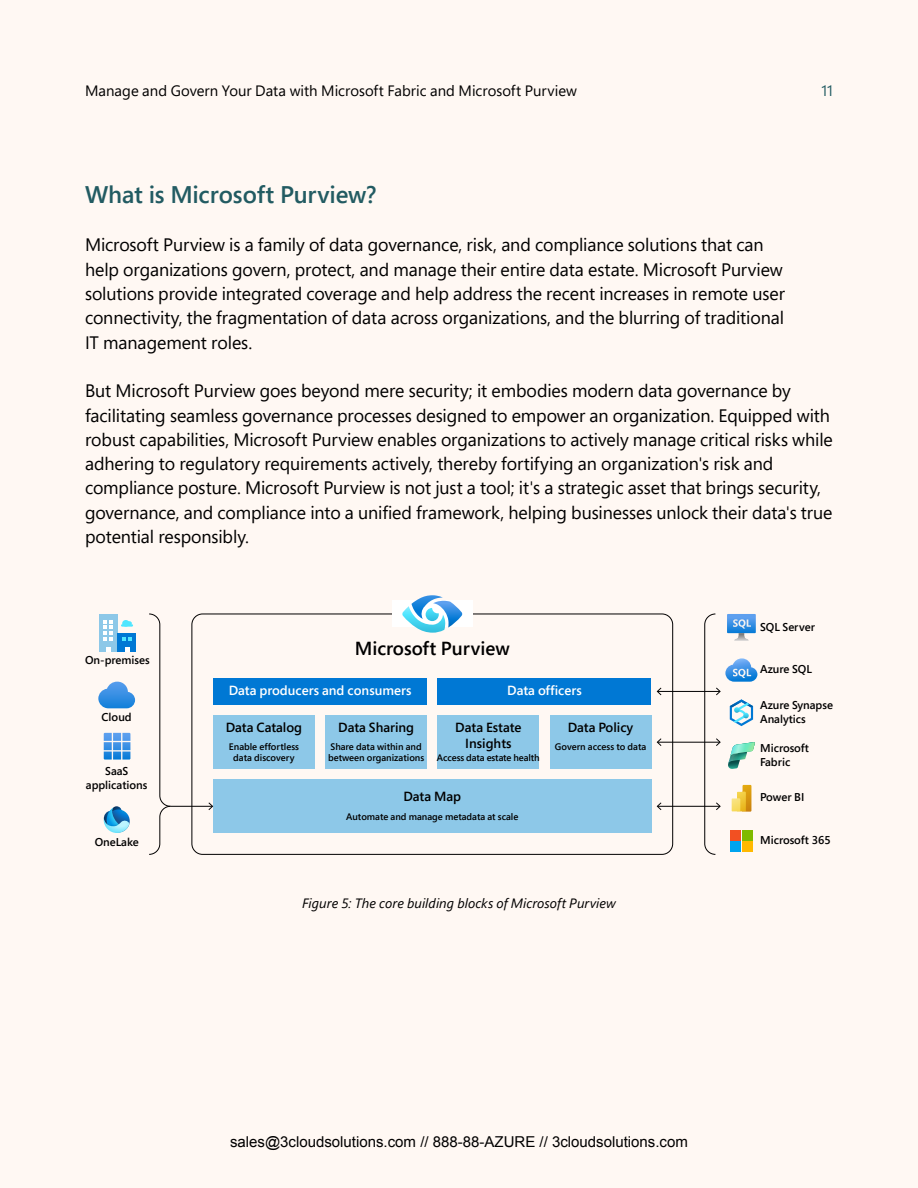
<style>
.page{position:relative;width:918px;height:1188px;background:#fff8f3}
.page>*{position:absolute;margin:0;border:0;box-sizing:border-box;transform-origin:0 0}
.Head_2{font:600 24px "Segoe Pro";letter-spacing:-.005em;color:#225b62}
.t1{font:600 18.9px "Segoe Pro";color:#000}
.Paragraph{font:18px/24.3px "Segoe Pro";letter-spacing:-.005em;color:#000}
.t2{font:15px "Segoe Pro";color:#000}
.t3{font:15px "Arial";color:#000}
.t4{font:15px "Segoe Pro";color:#225b62}
.t5{font:italic 13.5px "Segoe Pro";letter-spacing:.005em;color:#000}
.t6{font:600 13.2px/15.9px "Segoe Pro";color:#000;text-align:center}
.t7{font:600 13.2px "Segoe Pro";color:#fff}
.t8{font:600 11.25px/13.5px "Segoe Pro";color:#000}
.t9{font:600 9.45px/11.2px "Segoe Pro";color:#000;text-align:center}
</style>
<div class="page">
<img style="left:99px;top:600px;width:659px;height:253px">
<div style="left:99px;top:614px;width:18px;height:37px;background:#8dc8e8"></div>
<div style="left:117px;top:633px;width:19px;height:18px;background:#0078d4"></div>
<svg style="left:103px;top:620px;width:10px;height:21px"></svg>
<svg style="left:106px;top:647px;width:5px;height:4px"></svg>
<svg style="left:122px;top:637px;width:10px;height:4px"></svg>
<svg style="left:125px;top:647px;width:4px;height:4px"></svg>
<svg style="left:121px;top:621px;width:12px;height:6px"></svg>
<svg style="left:98px;top:682px;width:37px;height:26px"></svg>
<svg style="left:103px;top:806px;width:26px;height:28px"></svg>
<div style="left:213px;top:678px;width:214px;height:27px;background:#0078d4"></div>
<div style="left:438px;top:678px;width:213px;height:27px;background:#0078d4"></div>
<div style="left:213px;top:715px;width:102px;height:54px;background:#8dc8e8"></div>
<div style="left:325px;top:715px;width:102px;height:54px;background:#8dc8e8"></div>
<div style="left:438px;top:715px;width:101px;height:54px;background:#8dc8e8"></div>
<div style="left:550px;top:715px;width:101px;height:54px;background:#8dc8e8"></div>
<div style="left:213px;top:780px;width:438px;height:53px;background:#8dc8e8"></div>
<div style="left:191px;top:614px;width:482px;height:241px;border:1px solid #000;border-radius:11px"></div>
<div style="left:392px;top:601px;width:80px;height:26px;background:#fff"></div>
<svg style="left:402px;top:595px;width:61px;height:38px"></svg>
<svg style="left:148px;top:613px;width:23px;height:242px"></svg>
<hr style="left:171px;top:806px;width:41px;height:1px;background:#000">
<svg style="left:208px;top:802px;width:5px;height:8px"></svg>
<hr style="left:658px;top:691px;width:62px;height:1px;background:#000">
<svg style="left:657px;top:688px;width:4px;height:7px"></svg>
<hr style="left:658px;top:742px;width:62px;height:1px;background:#000">
<svg style="left:657px;top:738px;width:4px;height:8px"></svg>
<hr style="left:658px;top:806px;width:62px;height:1px;background:#000">
<svg style="left:657px;top:802px;width:4px;height:8px"></svg>
<svg style="left:104px;top:733px;width:26px;height:27px"></svg>
<svg style="left:704px;top:613px;width:53px;height:242px"></svg>
<p class="t2" style="left:85px;top:81px;width:493px">Manage and Govern Your Data with Microsoft Fabric and Microsoft Purview</p>
<p class="t4" style="left:822px;top:81px;width:13px">11</p>
<p class="Head_2" style="left:85px;top:178px;width:293px">What is Microsoft Purview?</p>
<p class="Paragraph" style="left:85px;top:233px;width:701px">Microsoft Purview is a family of data governance, risk, and compliance solutions that can help organizations govern, protect, and manage their entire data estate. Microsoft Purview solutions provide integrated coverage and help address the recent increases in remote user connectivity, the fragmentation of data across organizations, and the blurring of traditional IT management roles.</p>
<p class="Paragraph" style="left:85px;top:378px;width:749px">But Microsoft Purview goes beyond mere security; it embodies modern data governance by facilitating seamless governance processes designed to empower an organization. Equipped with robust capabilities, Microsoft Purview enables organizations to actively manage critical risks while adhering to regulatory requirements actively, thereby fortifying an organization's risk and compliance posture. Microsoft Purview is not just a tool; it's a strategic asset that brings security, governance, and compliance into a unified framework, helping businesses unlock their data's true potential responsibly.</p>
<p class="t8" style="left:85px;top:653px;width:66px">On-premises</p>
<p class="t8" style="left:102px;top:710px;width:32px">Cloud</p>
<p class="t8" style="left:86px;top:764px;width:63px;text-align:center">SaaS applications</p>
<p class="t8" style="left:95px;top:835px;width:46px">OneLake</p>
<p class="t1" style="left:355px;top:636px;width:156px">Microsoft Purview</p>
<p class="t7" style="left:229px;top:681px;width:184px">Data producers and consumers</p>
<p class="t7" style="left:507px;top:681px;width:76px">Data officers</p>
<p class="t6" style="left:226px;top:719px;width:78px">Data Catalog</p>
<p class="t9" style="left:229px;top:740px;width:72px">Enable effortless data discovery</p>
<p class="t6" style="left:338px;top:719px;width:77px">Data Sharing</p>
<p class="t9" style="left:328px;top:740px;width:98px;text-align:left">Share data within and between organizations</p>
<p class="t6" style="left:568px;top:719px;width:67px">Data Policy</p>
<p class="t9" style="left:555px;top:740px;width:93px">Govern access to data</p>
<p class="t6" style="left:455px;top:719px;width:68px">Data Estate<br>Insights</p>
<p class="t9" style="left:437px;top:752px;width:104px">Access data estate health</p>
<p class="t6" style="left:403px;top:789px;width:59px">Data Map</p>
<p class="t9" style="left:346px;top:810px;width:174px">Automate and manage metadata at scale</p>
<p class="t5" style="left:302px;top:894px;width:315px">Figure 5: The core building blocks of Microsoft Purview</p>
<p class="t8" style="left:760px;top:620px;width:56px">SQL Server</p>
<p class="t8" style="left:760px;top:662px;width:53px">Azure SQL</p>
<p class="t8" style="left:760px;top:698px;width:74px">Azure Synapse<br>Analytics</p>
<p class="t8" style="left:760px;top:741px;width:51px">Microsoft<br>Fabric</p>
<p class="t8" style="left:760px;top:790px;width:46px">Power BI</p>
<p class="t8" style="left:760px;top:833px;width:72px">Microsoft 365</p>
<p class="t3" style="left:230px;top:1132px;width:459px">sales@3cloudsolutions.com // 888-88-AZURE // 3cloudsolutions.com</p>
</div>
